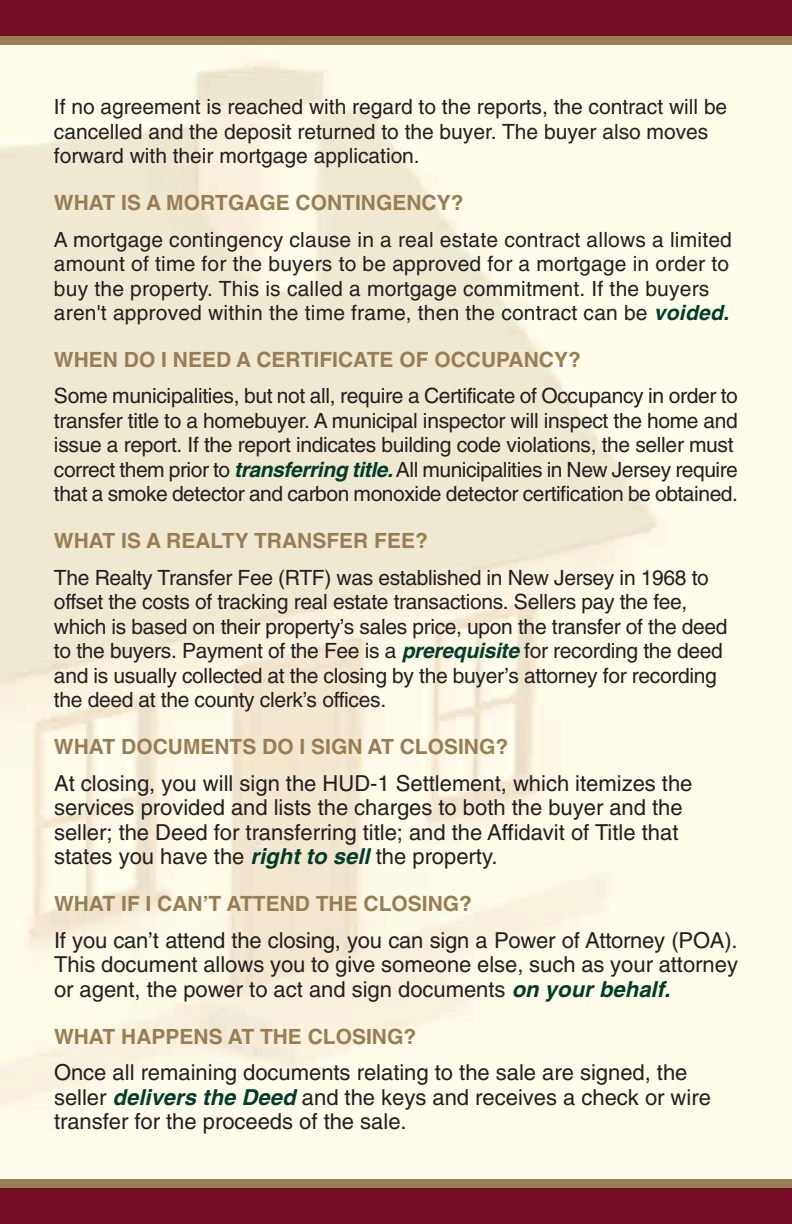
<style>
.page{position:relative;width:792px;height:1224px;background:#fff}
.page>*{position:absolute;margin:0;border:0;box-sizing:border-box;transform-origin:0 0}
.t1{font:22px/24.6px "Helvetica+GRTUFH";color:#231f20}
.t2{font:21px/24.6px "Helvetica+GRTUFH";letter-spacing:-.015em;color:#231f20}
.t3{font:21px/24.6px "Helvetica+GRTUFH";letter-spacing:.01em;color:#231f20}
.t4{font:21px "Helvetica Bold+QHVUOW";color:#977f53}
.s1{font-family:"Helvetica Bold Oblique+NBDTZF";color:#003d2a}
</style>
<div class="page">
<div style="left:0;top:0;width:792px;height:36px;background:#770e28"></div>
<div style="left:0;top:1188px;width:792px;height:36px;background:#770e28"></div>
<div style="left:0;top:36px;width:792px;height:9px;background:#977f53"></div>
<div style="left:0;top:1179px;width:792px;height:9px;background:#977f53"></div>
<p class="t2" style="left:54px;top:97px;width:675px">If no agreement is reached with regard to the reports, the contract will be cancelled and the deposit returned to the buyer. The buyer also moves forward with their mortgage application.</p>
<p class="t4" style="left:54px;top:195px;width:411px">WHAT IS A MORTGAGE CONTINGENCY?</p>
<p class="t3" style="left:54px;top:229px;width:679px">A mortgage contingency clause in a real estate contract allows a limited amount of time for the buyers to be approved for a mortgage in order to buy the property. This is called a mortgage commitment. If the buyers aren't approved within the time frame, then the contract can be <span class="s1">voided.</span></p>
<p class="t4" style="left:54px;top:352px;width:528px">WHEN DO I NEED A CERTIFICATE OF OCCUPANCY?</p>
<p class="t2" style="left:54px;top:386px;width:686px">Some municipalities, but not all, require a Certificate of Occupancy in order to transfer title to a homebuyer. A municipal inspector will inspect the home and issue a report. If the report indicates building code violations, the seller must correct them prior to <span class="s1">transferring title.</span> All municipalities in New Jersey require that a smoke detector and carbon monoxide detector certification be obtained.</p>
<p class="t4" style="left:54px;top:533px;width:375px">WHAT IS A REALTY TRANSFER FEE?</p>
<p class="t2" style="left:54px;top:567px;width:675px">The Realty Transfer Fee (RTF) was established in New Jersey in 1968 to offset the costs of tracking real estate transactions. Sellers pay the fee, which is based on their property’s sales price, upon the transfer of the deed to the buyers. Payment of the Fee is a <span class="s1">prerequisite</span> for recording the deed and is usually collected at the closing by the buyer’s attorney for recording the deed at the county clerk’s offices.</p>
<p class="t4" style="left:54px;top:739px;width:456px">WHAT DOCUMENTS DO I SIGN AT CLOSING?</p>
<p class="t1" style="left:54px;top:773px;width:640px">At closing, you will sign the HUD-1 Settlement, which itemizes the services provided and lists the charges to both the buyer and the seller; the Deed for transferring title; and the Affidavit of Title that states you have the <span class="s1">right to sell</span> the property.</p>
<p class="t4" style="left:54px;top:896px;width:420px">WHAT IF I CAN’T ATTEND THE CLOSING?</p>
<p class="t1" style="left:54px;top:930px;width:686px;text-align:justify">If you can’t attend the closing, you can sign a Power of Attorney (POA).<br>This document allows you to give someone else, such as your attorney or agent, the power to act and sign documents <span class="s1">on your behalf.</span></p>
<p class="t4" style="left:54px;top:1029px;width:364px">WHAT HAPPENS AT THE CLOSING?</p>
<p class="t1" style="left:54px;top:1062px;width:658px">Once all remaining documents relating to the sale are signed, the seller <span class="s1">delivers the Deed</span> and the keys and receives a check or wire transfer for the proceeds of the sale.</p>
</div>
